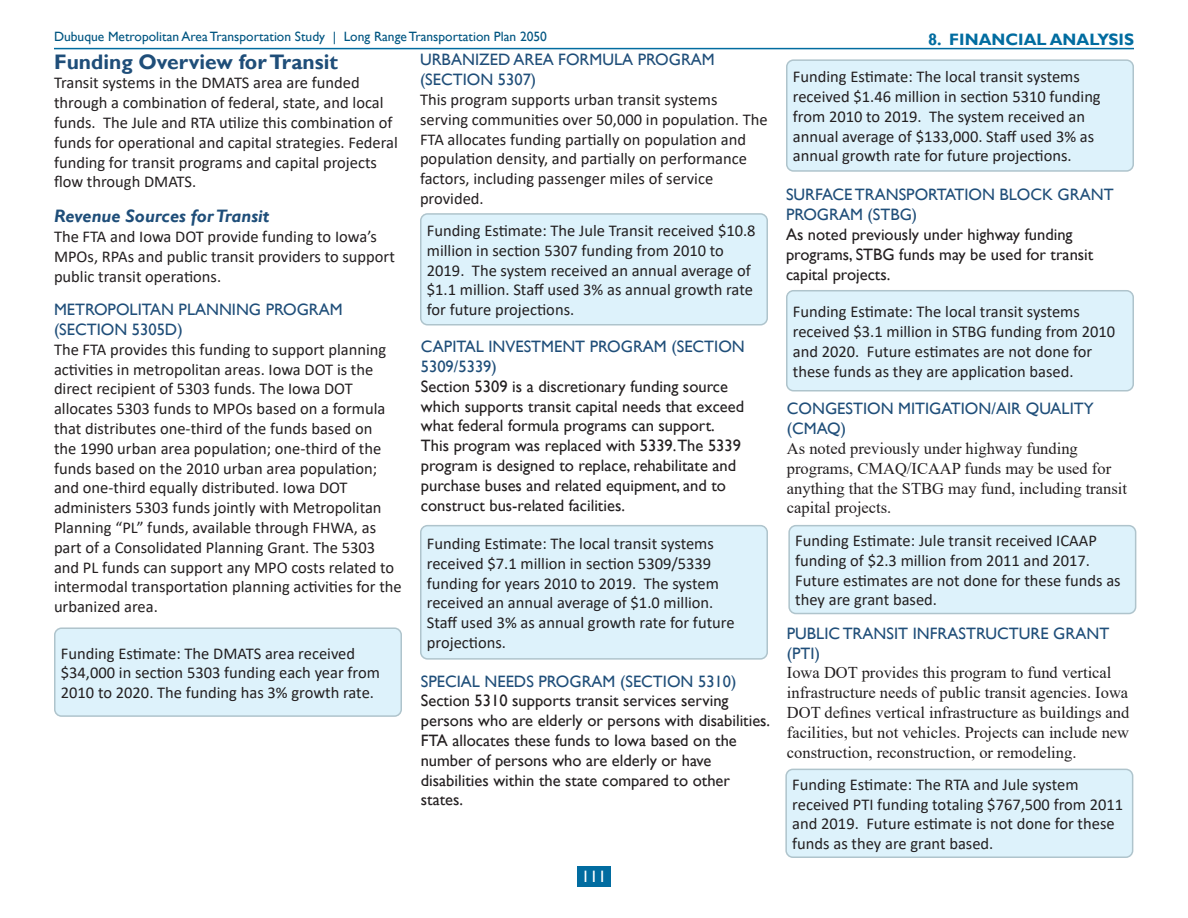
<style>
.page{position:relative;width:1188px;height:918px;background:#fff}
.page>*{position:absolute;margin:0;border:0;box-sizing:border-box;transform-origin:0 0}
.Heading_1{font:700 21px "Gill Sans";color:#1f4e79}
.Heading_2{font:italic 700 18px "Gill Sans";color:#1f4e79}
.No_Spacing{font:16.5px/19.8px "Calibri";color:#231f20}
.t1{font:16.5px/19.8px "Gill Sans";color:#231f20}
.t2{font:16.5px/19.8px "Times New Roman";color:#231f20}
.Heading_3{font:16.5px/19.8px "Gill Sans";color:#1f4e79}
.t3{font:700 16.5px "Gill Sans";color:#016ca0}
.t4{font:16.5px "Gill Sans";color:#fff}
.t5{font:13.5px "Gill Sans";color:#005581}
</style>
<div class="page">
<div style="left:577px;top:866px;width:34px;height:20px;background:#016ca0"></div>
<hr style="left:54px;top:48px;width:1080px;height:1px;background:#016ca0">
<div style="left:421px;top:214px;width:346px;height:111px;background:#ddf2fb;border-radius:7px"></div>
<div style="left:420px;top:213px;width:348px;height:112px;border:2px solid #afc4cc;border-radius:7px"></div>
<div style="left:787px;top:60px;width:346px;height:111px;background:#ddf2fb;border-radius:7px"></div>
<div style="left:786px;top:59px;width:348px;height:113px;border:2px solid #afc4cc;border-radius:7px"></div>
<div style="left:55px;top:628px;width:346px;height:88px;background:#ddf2fb;border-radius:7px"></div>
<div style="left:54px;top:627px;width:348px;height:90px;border:2px solid #afc4cc;border-radius:7px"></div>
<div style="left:421px;top:526px;width:346px;height:133px;background:#ddf2fb;border-radius:7px"></div>
<div style="left:420px;top:525px;width:348px;height:135px;border:2px solid #afc4cc;border-radius:7px"></div>
<div style="left:787px;top:291px;width:346px;height:100px;background:#ddf2fb;border-radius:7px"></div>
<div style="left:786px;top:290px;width:348px;height:102px;border:2px solid #afc4cc;border-radius:7px"></div>
<div style="left:789px;top:526px;width:347px;height:88px;background:#ddf2fb;border-radius:7px"></div>
<div style="left:788px;top:525px;width:348px;height:89px;border:2px solid #afc4cc;border-radius:7px"></div>
<div style="left:786px;top:769px;width:347px;height:88px;background:#ddf2fb;border-radius:7px"></div>
<div style="left:785px;top:769px;width:348px;height:89px;border:2px solid #afc4cc;border-radius:7px"></div>
<p class="t5" style="left:54px;top:29px;width:495px">Dubuque Metropolitan Area Transportation Study | Long Range Transportation Plan 2050</p>
<p class="t3" style="left:928px;top:29px;width:207px">8. FINANCIAL ANALYSIS</p>
<p class="Heading_1" style="left:54px;top:49px;width:285px">Funding Overview for Transit</p>
<p class="No_Spacing" style="left:54px;top:73px;width:345px">Transit systems in the DMATS area are funded through a combination of federal, state, and local funds. The Jule and RTA utilize this combination of funds for operational and capital strategies. Federal funding for transit programs and capital projects flow through DMATS.</p>
<p class="Heading_2" style="left:54px;top:206px;width:217px">Revenue Sources for Transit</p>
<p class="No_Spacing" style="left:54px;top:226px;width:342px">The FTA and Iowa DOT provide funding to Iowa’s<br>MPOs, RPAs and public transit providers to support public transit operations.</p>
<p class="Heading_3" style="left:54px;top:300px;width:290px">METROPOLITAN PLANNING PROGRAM (SECTION 5305D)</p>
<p class="No_Spacing" style="left:54px;top:339px;width:349px">The FTA provides this funding to support planning activities in metropolitan areas. Iowa DOT is the direct recipient of 5303 funds. The Iowa DOT allocates 5303 funds to MPOs based on a formula that distributes one-third of the funds based on<br>the 1990 urban area population; one-third of the funds based on the 2010 urban area population; and one-third equally distributed. Iowa DOT administers 5303 funds jointly with Metropolitan Planning “PL” funds, available through FHWA, as part of a Consolidated Planning Grant. The 5303 and PL funds can support any MPO costs related to intermodal transportation planning activities for the urbanized area.</p>
<p class="Heading_3" style="left:420px;top:50px;width:296px">URBANIZED AREA FORMULA PROGRAM (SECTION 5307)</p>
<p class="No_Spacing" style="left:420px;top:89px;width:349px">This program supports urban transit systems serving communities over 50,000 in population. The FTA allocates funding partially on population and population density, and partially on performance factors, including passenger miles of service provided.</p>
<p class="No_Spacing" style="left:427px;top:220px;width:330px">Funding Estimate: The Jule Transit received $10.8 million in section 5307 funding from 2010 to 2019. The system received an annual average of $1.1 million. Staff used 3% as annual growth rate for future projections.</p>
<p class="No_Spacing" style="left:793px;top:66px;width:309px">Funding Estimate: The local transit systems received $1.46 million in section 5310 funding from 2010 to 2019. The system received an annual average of $133,000. Staff used 3% as annual growth rate for future projections.</p>
<p class="Heading_3" style="left:786px;top:185px;width:329px">SURFACE TRANSPORTATION BLOCK GRANT<br>PROGRAM (STBG)</p>
<p class="t1" style="left:786px;top:225px;width:309px">As noted previously under highway funding programs, STBG funds may be used for transit capital projects.</p>
<p class="No_Spacing" style="left:793px;top:301px;width:324px">Funding Estimate: The local transit systems received $3.1 million in STBG funding from 2010 and 2020. Future estimates are not done for these funds as they are application based.</p>
<p class="Heading_3" style="left:787px;top:399px;width:308px">CONGESTION MITIGATION/AIR QUALITY (CMAQ)</p>
<p class="t2" style="left:787px;top:438px;width:342px">As noted previously under highway funding programs, CMAQ/ICAAP funds may be used for anything that the STBG may fund, including transit capital projects.</p>
<p class="No_Spacing" style="left:795px;top:530px;width:327px">Funding Estimate: Jule transit received ICAAP funding of $2.3 million from 2011 and 2017.<br>Future estimates are not done for these funds as they are grant based.</p>
<p class="Heading_3" style="left:787px;top:624px;width:324px">PUBLIC TRANSIT INFRASTRUCTURE GRANT (PTI)</p>
<p class="t2" style="left:787px;top:663px;width:344px">Iowa DOT provides this program to fund vertical infrastructure needs of public transit agencies. Iowa DOT defines vertical infrastructure as buildings and facilities, but not vehicles. Projects can include new construction, reconstruction, or remodeling.</p>
<p class="No_Spacing" style="left:792px;top:774px;width:333px">Funding Estimate: The RTA and Jule system received PTI funding totaling $767,500 from 2011 and 2019. Future estimate is not done for these funds as they are grant based.</p>
<p class="Heading_3" style="left:421px;top:337px;width:325px">CAPITAL INVESTMENT PROGRAM (SECTION<br>5309/5339)</p>
<p class="t1" style="left:421px;top:377px;width:325px">Section 5309 is a discretionary funding source which supports transit capital needs that exceed what federal formula programs can support.<br>This program was replaced with 5339.The 5339 program is designed to replace, rehabilitate and purchase buses and related equipment, and to construct bus-related facilities.</p>
<p class="No_Spacing" style="left:427px;top:533px;width:309px">Funding Estimate: The local transit systems received $7.1 million in section 5309/5339 funding for years 2010 to 2019. The system received an annual average of $1.0 million.<br>Staff used 3% as annual growth rate for future projections.</p>
<p class="Heading_3" style="left:421px;top:671px;width:317px">SPECIAL NEEDS PROGRAM (SECTION 5310)</p>
<p class="t1" style="left:421px;top:691px;width:351px">Section 5310 supports transit services serving persons who are elderly or persons with disabilities.<br>FTA allocates these funds to Iowa based on the number of persons who are elderly or have disabilities within the state compared to other states.</p>
<p class="No_Spacing" style="left:61px;top:643px;width:321px">Funding Estimate: The DMATS area received $34,000 in section 5303 funding each year from<br>2010 to 2020. The funding has 3% growth rate.</p>
<p class="t4" style="left:582px;top:867px;width:26px">111</p>
</div>
